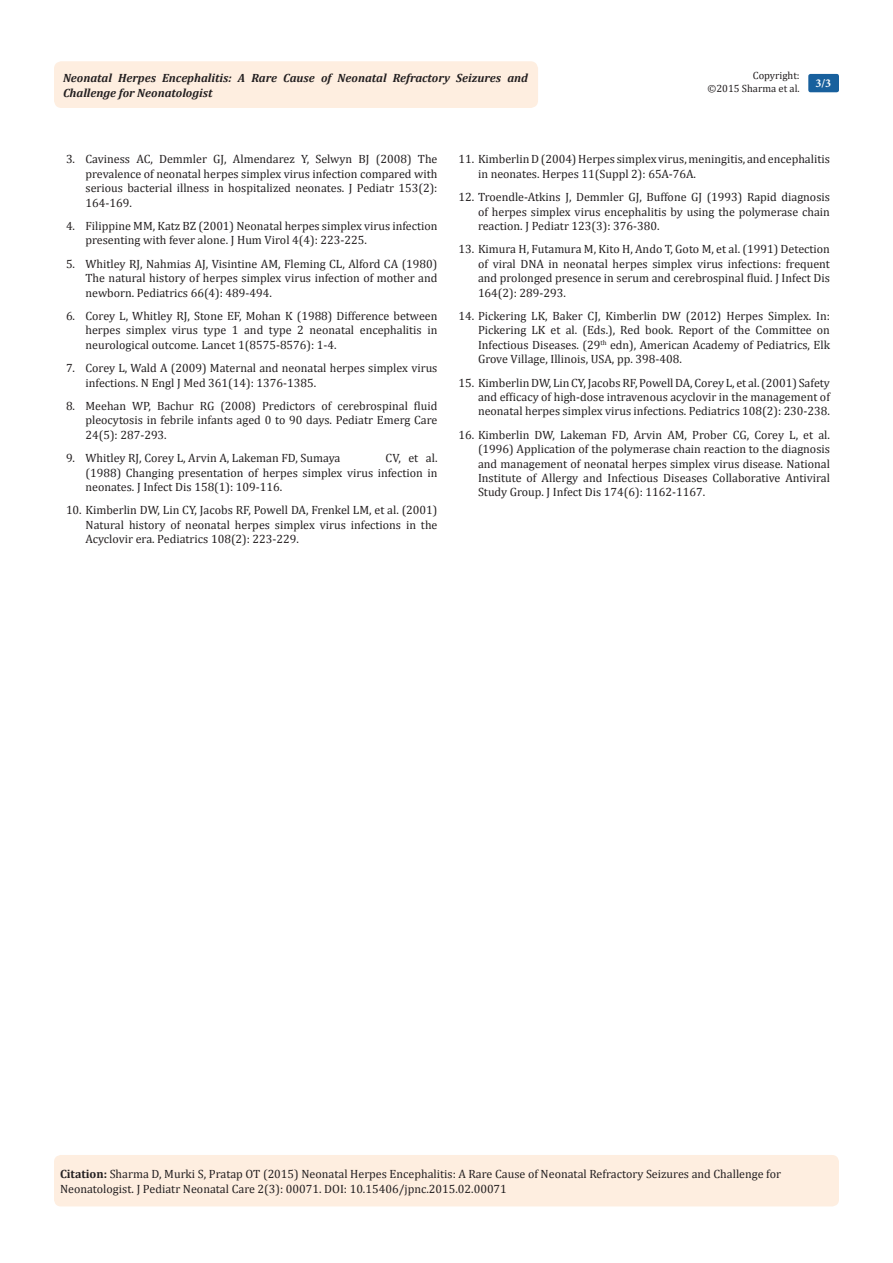
<style>
.page{position:relative;width:893px;height:1263px;background:#fff}
.page>*{position:absolute;margin:0;border:0;box-sizing:border-box;transform-origin:0 0}
.Citation{font:12px/14.4px "Cambria";color:#231f20;text-align:justify}
.t1{font:italic 700 12px/14.4px "Cambria";color:#231f20}
.t2{font:700 12px "Minion Pro";color:#fff}
.t3{font:10.5px "Cambria";color:#231f20}
.s1{font-weight:700}
</style>
<div class="page">
<div style="left:54px;top:61px;width:484px;height:47px;background:#feeee0;border-radius:8px"></div>
<div style="left:808px;top:74px;width:31px;height:18px;background:#18609d;border-radius:2px"></div>
<div style="left:54px;top:1155px;width:785px;height:51px;background:#feeee0;border-radius:7px"></div>
<p class="t3" style="left:753px;top:69px;width:48px">Copyright:</p>
<p class="t3" style="left:707px;top:82px;width:94px">©2015 Sharma et al.</p>
<p class="t1" style="left:63px;top:70px;width:467px">Neonatal Herpes Encephalitis: A Rare Cause of Neonatal Refractory Seizures and<br>Challenge for Neonatologist</p>
<p class="t2" style="left:815px;top:75px;width:17px">3/3</p>
<p class="Citation" style="left:86px;top:152px;width:353px;text-indent:-20px">3. Caviness AC, Demmler GJ, Almendarez Y, Selwyn BJ (2008) The prevalence of neonatal herpes simplex virus infection compared with serious bacterial illness in hospitalized neonates. J Pediatr 153(2):<br>164-169.</p>
<p class="Citation" style="left:86px;top:219px;width:353px;text-indent:-20px">4. Filippine MM, Katz BZ (2001) Neonatal herpes simplex virus infection presenting with fever alone. J Hum Virol 4(4): 223-225.</p>
<p class="Citation" style="left:86px;top:256px;width:353px;text-indent:-20px">5. Whitley RJ, Nahmias AJ, Visintine AM, Fleming CL, Alford CA (1980)<br>The natural history of herpes simplex virus infection of mother and newborn. Pediatrics 66(4): 489-494.</p>
<p class="Citation" style="left:86px;top:309px;width:353px;text-indent:-20px">6. Corey L, Whitley RJ, Stone EF, Mohan K (1988) Difference between herpes simplex virus type 1 and type 2 neonatal encephalitis in neurological outcome. Lancet 1(8575-8576): 1-4.</p>
<p class="Citation" style="left:86px;top:361px;width:353px;text-indent:-20px">7. Corey L, Wald A (2009) Maternal and neonatal herpes simplex virus infections. N Engl J Med 361(14): 1376-1385.</p>
<p class="Citation" style="left:86px;top:399px;width:353px;text-indent:-20px">8. Meehan WP, Bachur RG (2008) Predictors of cerebrospinal fluid pleocytosis in febrile infants aged 0 to 90 days. Pediatr Emerg Care 24(5): 287-293.</p>
<p class="Citation" style="left:66px;top:451px;width:276px">9. Whitley RJ, Corey L, Arvin A, Lakeman FD, Sumaya</p>
<p class="Citation" style="left:86px;top:451px;width:353px;text-indent:300px">CV, et al. (1988) Changing presentation of herpes simplex virus infection in neonates. J Infect Dis 158(1): 109-116.</p>
<p class="Citation" style="left:86px;top:503px;width:353px;text-indent:-20px">10. Kimberlin DW, Lin CY, Jacobs RF, Powell DA, Frenkel LM, et al. (2001)<br>Natural history of neonatal herpes simplex virus infections in the Acyclovir era. Pediatrics 108(2): 223-229.</p>
<p class="Citation" style="left:478px;top:152px;width:353px;text-indent:-20px">11. Kimberlin D (2004) Herpes simplex virus, meningitis, and encephalitis in neonates. Herpes 11(Suppl 2): 65A-76A.</p>
<p class="Citation" style="left:478px;top:190px;width:353px;text-indent:-20px">12. Troendle-Atkins J, Demmler GJ, Buffone GJ (1993) Rapid diagnosis of herpes simplex virus encephalitis by using the polymerase chain reaction. J Pediatr 123(3): 376-380.</p>
<p class="Citation" style="left:478px;top:242px;width:353px;text-indent:-20px">13. Kimura H, Futamura M, Kito H, Ando T, Goto M, et al. (1991) Detection of viral DNA in neonatal herpes simplex virus infections: frequent and prolonged presence in serum and cerebrospinal fluid. J Infect Dis 164(2): 289-293.</p>
<p class="Citation" style="left:478px;top:309px;width:353px;text-indent:-20px">14. Pickering LK, Baker CJ, Kimberlin DW (2012) Herpes Simplex. In:<br>Pickering LK et al. (Eds.), Red book. Report of the Committee on Infectious Diseases. (29<sup>th</sup> edn), American Academy of Pediatrics, Elk Grove Village, Illinois, USA, pp. 398-408.</p>
<p class="Citation" style="left:478px;top:375px;width:353px;text-indent:-20px">15. Kimberlin DW, Lin CY, Jacobs RF, Powell DA, Corey L, et al. (2001) Safety and efficacy of high-dose intravenous acyclovir in the management of neonatal herpes simplex virus infections. Pediatrics 108(2): 230-238.</p>
<p class="Citation" style="left:478px;top:427px;width:353px;text-indent:-20px">16. Kimberlin DW, Lakeman FD, Arvin AM, Prober CG, Corey L, et al. (1996) Application of the polymerase chain reaction to the diagnosis and management of neonatal herpes simplex virus disease. National Institute of Allergy and Infectious Diseases Collaborative Antiviral Study Group. J Infect Dis 174(6): 1162-1167.</p>
<p class="Citation" style="left:60px;top:1167px;width:723px"><span class="s1">Citation:</span> Sharma D, Murki S, Pratap OT (2015) Neonatal Herpes Encephalitis: A Rare Cause of Neonatal Refractory Seizures and Challenge for<br>Neonatologist. J Pediatr Neonatal Care 2(3): 00071. DOI: 10.15406/jpnc.2015.02.00071</p>
</div>
